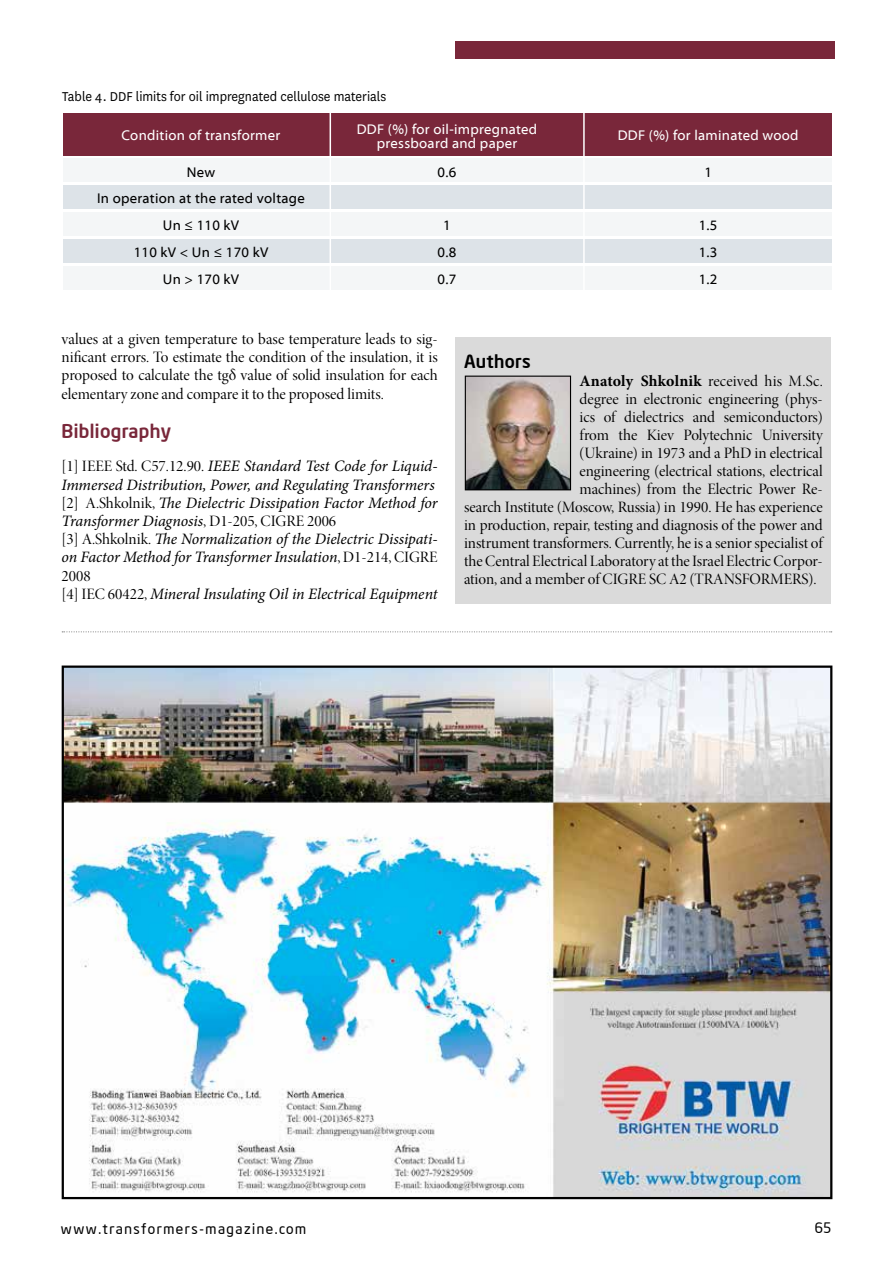
<style>
.page{position:relative;width:893px;height:1263px;background:#fff}
.page>*{position:absolute;margin:0;border:0;box-sizing:border-box;transform-origin:0 0}
.t1{font:500 18.75px "Neo Sans Intel";letter-spacing:.02em;color:#79273a}
.t2{font:500 18px "Neo Sans Intel";letter-spacing:.02em;color:#000}
.t3{font:15.9px/18.1px "Minion Pro Disp";color:#000;text-align:justify}
.t4{font:italic 15.9px/18.1px "Minion Pro";letter-spacing:-.01em;color:#000}
.t5{font:15px "National";color:#000;scale:.94 1}
.t6{font:14.25px "Myriad Web Pro";letter-spacing:.02em;color:#fff}
.t7{font:14.25px/26.7px "Myriad Web Pro";letter-spacing:.02em;color:#000;text-align:center}
.t8{font:14.25px "Neo Sans Intel";letter-spacing:.11em;color:#000}
.s1{font-family:"Minion Pro Disp";font-style:normal}
.s2{font-family:"Minion Pro";font-weight:700}
</style>
<div class="page">
<div style="left:455px;top:337px;width:376px;height:266px;background:#dadada"></div>
<img style="left:467px;top:378px;width:102px;height:110px">
<div style="left:465px;top:376px;width:106px;height:114px;border:1px solid #000"></div>
<div style="left:63px;top:159px;width:768px;height:23px;background:#f4f6f7"></div>
<div style="left:63px;top:213px;width:768px;height:23px;background:#f4f6f7"></div>
<div style="left:63px;top:266px;width:768px;height:23px;background:#f4f6f7"></div>
<div style="left:63px;top:114px;width:768px;height:42px;background:#79273a"></div>
<div style="left:63px;top:185px;width:768px;height:24px;background:#dde3e8"></div>
<div style="left:63px;top:239px;width:768px;height:23px;background:#dde3e8"></div>
<hr style="left:330px;top:112px;width:1px;height:184px;background:#fff">
<hr style="left:583px;top:112px;width:2px;height:184px;background:#fff">
<svg style="left:62px;top:631px;width:770px;height:1px"></svg>
<img style="left:65px;top:668px;width:764px;height:528px">
<div style="left:455px;top:41px;width:380px;height:17px;background:#79273a"></div>
<p class="t5" style="left:62px;top:86px;width:346px">Table 4. DDF limits for oil impregnated cellulose materials</p>
<p class="t6" style="left:122px;top:127px;width:160px">Condition of transformer</p>
<p class="t6" style="left:357px;top:121px;width:182px">DDF (%) for oil-impregnated</p>
<p class="t6" style="left:618px;top:127px;width:182px">DDF (%) for laminated wood</p>
<p class="t6" style="left:377px;top:136px;width:142px">pressboard and paper</p>
<p class="t7" style="left:187px;top:159px;width:30px">New</p>
<p class="t7" style="left:438px;top:159px;width:20px">0.6</p>
<p class="t7" style="left:704px;top:159px;width:9px">1</p>
<p class="t7" style="left:97px;top:186px;width:209px">In operation at the rated voltage<br>Un ≤ 110 kV</p>
<p class="t7" style="left:443px;top:212px;width:9px">1</p>
<p class="t7" style="left:699px;top:212px;width:20px">1.5</p>
<p class="t7" style="left:134px;top:239px;width:136px">110 kV &lt; Un ≤ 170 kV</p>
<p class="t7" style="left:438px;top:239px;width:20px">0.8</p>
<p class="t7" style="left:699px;top:239px;width:20px">1.3</p>
<p class="t7" style="left:163px;top:266px;width:78px">Un &gt; 170 kV</p>
<p class="t7" style="left:438px;top:266px;width:20px">0.7</p>
<p class="t7" style="left:699px;top:266px;width:20px">1.2</p>
<p class="t3" style="left:62px;top:330px;width:378px">values at a given temperature to base temperature leads to sig&shy;nificant errors. To estimate the condition of the insulation, it is proposed to calculate the tgδ value of solid insulation for each elementary zone and compare it to the proposed limits.</p>
<p class="t1" style="left:62px;top:419px;width:111px">Bibliography</p>
<p class="t4" style="left:62px;top:457px;width:378px"><span class="s1">[1] IEEE Std. C57.12.90.</span> IEEE Standard Test Code for Liquid-Immersed Distribution, Power, and Regulating Transformers <span class="s1">[2] A.Shkolnik,</span> The Dielectric Dissipation Factor Method for Transformer Diagnosis<span class="s1">, D1-205, CIGRE 2006<br>[3] A.Shkolnik.</span> The Normalization of the Dielectric Dissipati&shy;on Factor Method for Transformer Insulation<span class="s1">, D1-214, CIGRE</span></p>
<p class="t3" style="left:62px;top:567px;width:31px">2008</p>
<p class="t4" style="left:62px;top:585px;width:377px"><span class="s1">[4] IEC 60422,</span> Mineral Insulating Oil in Electrical Equipment</p>
<p class="t2" style="left:464px;top:350px;width:68px">Authors</p>
<p class="t3" style="left:580px;top:372px;width:245px"><span class="s2">Anatoly Shkolnik</span> received his M.Sc.</p>
<p class="t3" style="left:580px;top:390px;width:243px">degree in electronic engineering (phys-</p>
<p class="t3" style="left:580px;top:408px;width:245px">ics of dielectrics and semiconductors)</p>
<p class="t3" style="left:580px;top:426px;width:245px">from the Kiev Polytechnic University</p>
<p class="t3" style="left:580px;top:444px;width:245px">(Ukraine) in 1973 and a PhD in electrical</p>
<p class="t3" style="left:580px;top:462px;width:245px">engineering (electrical stations, electrical</p>
<p class="t3" style="left:580px;top:480px;width:245px">machines) from the Electric Power Re-</p>
<p class="t3" style="left:464px;top:498px;width:360px">search Institute (Moscow, Russia) in 1990. He has experience</p>
<p class="t3" style="left:464px;top:516px;width:360px">in production, repair, testing and diagnosis of the power and</p>
<p class="t3" style="left:464px;top:534px;width:360px">instrument transformers. Currently, he is a senior specialist of</p>
<p class="t3" style="left:464px;top:552px;width:359px">the Central Electrical Laboratory at the Israel Electric Corpor-</p>
<p class="t3" style="left:464px;top:570px;width:354px">ation, and a member of CIGRE SC A2 (TRANSFORMERS).</p>
<p class="t8" style="left:61px;top:1220px;width:247px">www.transformers-magazine.com</p>
<p class="t8" style="left:815px;top:1219px;width:18px">65</p>
</div>
